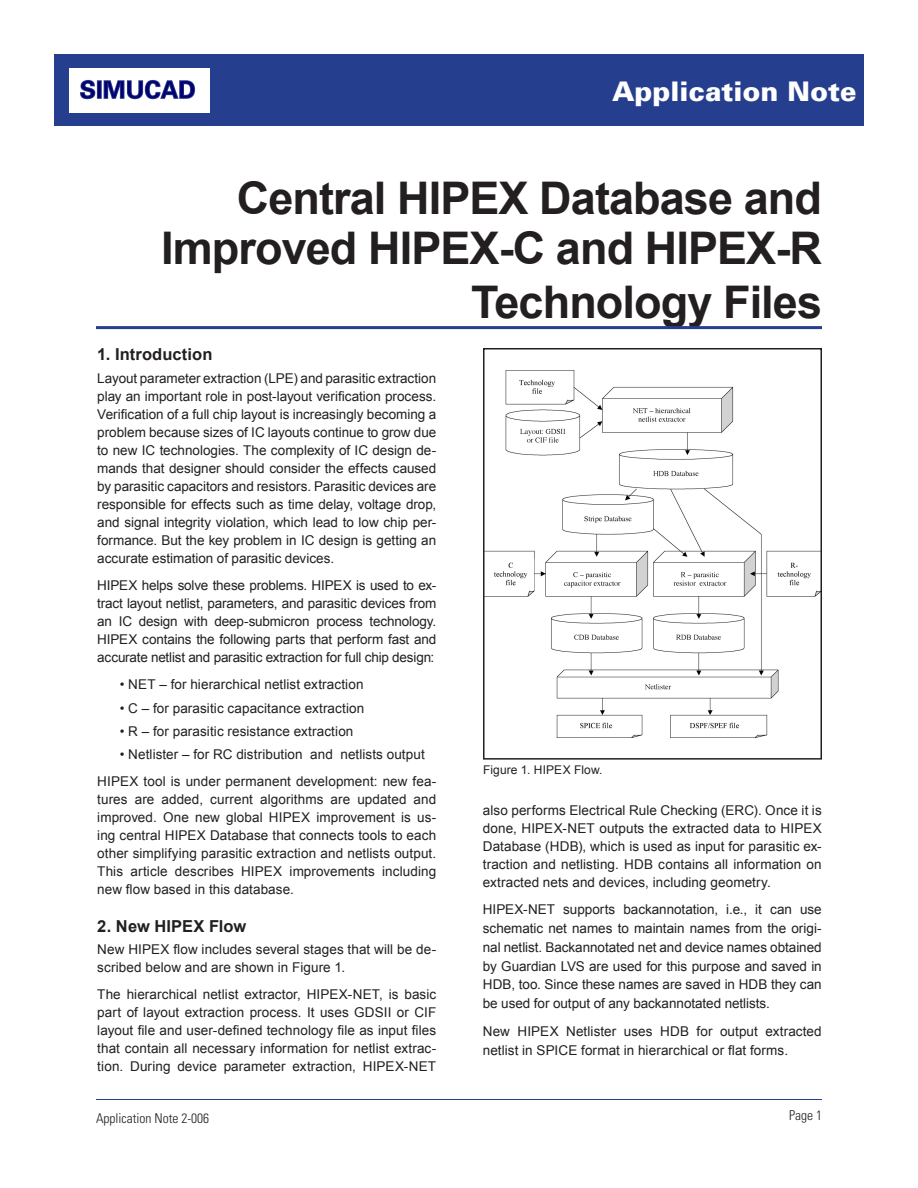
<style>
.page{position:relative;width:918px;height:1188px;background:#fff}
.page>*{position:absolute;margin:0;border:0;box-sizing:border-box;transform-origin:0 0}
.article_heading{font:700 45px/49.5px "Arial";letter-spacing:-.02em;color:#231f20;text-align:right}
.t1{font:900 27px "Univers";color:#fff}
.article_sub-head{font:700 16.5px "Arial";letter-spacing:.005em;color:#231f20}
.app_note_body_text{font:13.5px/18px "Arial";letter-spacing:.005em;color:#231f20;text-align:justify}
.bullets_2_no_space_a{font:13.5px "Arial";letter-spacing:.01em;color:#231f20}
.bullets_2_space_afte{font:13.5px "Arial";letter-spacing:.005em;color:#231f20}
.t2{font:300 condensed 13.5px "Univers";color:#231f20}
.figure_captions{font:12px "Arial";letter-spacing:.01em;color:#231f20}
</style>
<div class="page">
<hr style="left:96px;top:1099px;width:726px;height:1px;background:#253f8e">
<div style="left:54px;top:54px;width:810px;height:72px;background:#253f8e"></div>
<div style="left:70px;top:68px;width:140px;height:45px;background:#fff"></div>
<img style="left:80px;top:79px;width:116px;height:20px">
<hr style="left:96px;top:326px;width:726px;height:3px;background:#253f8e">
<img style="left:486px;top:370px;width:333px;height:368px">
<div style="left:483px;top:348px;width:339px;height:412px;border:2px solid #231f20"></div>
<p class="t1" style="left:612px;top:74px;width:246px">Application Note</p>
<p class="article_heading" style="left:161px;top:175px;width:662px">Central HIPEX Database and<br>Improved HIPEX-C and HIPEX-R</p>
<p class="article_heading" style="left:471px;top:279px;width:352px">Technology Files</p>
<p class="article_sub-head" style="left:97px;top:343px;width:117px">1. Introduction</p>
<p class="app_note_body_text" style="left:97px;top:369px;width:341px">Layout parameter extraction (LPE) and parasitic extraction play an important role in post-layout verification process.<br>Verification of a full chip layout is increasingly becoming a problem because sizes of IC layouts continue to grow due to new IC technologies. The complexity of IC design de&shy;mands that designer should consider the effects caused by parasitic capacitors and resistors. Parasitic devices are responsible for effects such as time delay, voltage drop, and signal integrity violation, which lead to low chip per&shy;formance. But the key problem in IC design is getting an accurate estimation of parasitic devices.</p>
<p class="app_note_body_text" style="left:97px;top:576px;width:341px">HIPEX helps solve these problems. HIPEX is used to ex&shy;tract layout netlist, parameters, and parasitic devices from an IC design with deep-submicron process technology.<br>HIPEX contains the following parts that perform fast and accurate netlist and parasitic extraction for full chip design:</p>
<p class="bullets_2_no_space_a" style="left:120px;top:676px;width:245px">• NET – for hierarchical netlist extraction</p>
<p class="bullets_2_no_space_a" style="left:120px;top:699px;width:246px">• C – for parasitic capacitance extraction</p>
<p class="bullets_2_no_space_a" style="left:120px;top:722px;width:235px">• R – for parasitic resistance extraction</p>
<p class="bullets_2_space_afte" style="left:120px;top:745px;width:306px">• Netlister – for RC distribution and netlists output</p>
<p class="app_note_body_text" style="left:97px;top:772px;width:341px">HIPEX tool is under permanent development: new fea&shy;tures are added, current algorithms are updated and improved. One new global HIPEX improvement is us&shy;ing central HIPEX Database that connects tools to each other simplifying parasitic extraction and netlists output.<br>This article describes HIPEX improvements including new flow based in this database.</p>
<p class="article_sub-head" style="left:97px;top:915px;width:151px">2. New HIPEX Flow</p>
<p class="app_note_body_text" style="left:97px;top:940px;width:341px">New HIPEX flow includes several stages that will be de&shy;scribed below and are shown in Figure 1.</p>
<p class="app_note_body_text" style="left:97px;top:985px;width:341px">The hierarchical netlist extractor, HIPEX-NET, is basic part of layout extraction process. It uses GDSII or CIF layout file and user-defined technology file as input files that contain all necessary information for netlist extrac&shy;tion. During device parameter extraction, HIPEX-NET</p>
<p class="figure_captions" style="left:483px;top:762px;width:121px">Figure 1. HIPEX Flow.</p>
<p class="app_note_body_text" style="left:483px;top:802px;width:340px">also performs Electrical Rule Checking (ERC). Once it is done, HIPEX-NET outputs the extracted data to HIPEX Database (HDB), which is used as input for parasitic ex&shy;traction and netlisting. HDB contains all information on extracted nets and devices, including geometry.</p>
<p class="app_note_body_text" style="left:483px;top:900px;width:340px;line-height:18.8px">HIPEX-NET supports backannotation, i.e., it can use schematic net names to maintain names from the origi&shy;nal netlist. Backannotated net and device names obtained by Guardian LVS are used for this purpose and saved in HDB, too. Since these names are saved in HDB they can be used for output of any backannotated netlists.</p>
<p class="app_note_body_text" style="left:483px;top:1022px;width:340px;line-height:18.8px">New HIPEX Netlister uses HDB for output extracted netlist in SPICE format in hierarchical or flat forms.</p>
<p class="t2" style="left:96px;top:1110px;width:115px">Application Note 2-006</p>
<p class="t2" style="left:789px;top:1107px;width:34px">Page 1</p>
</div>
